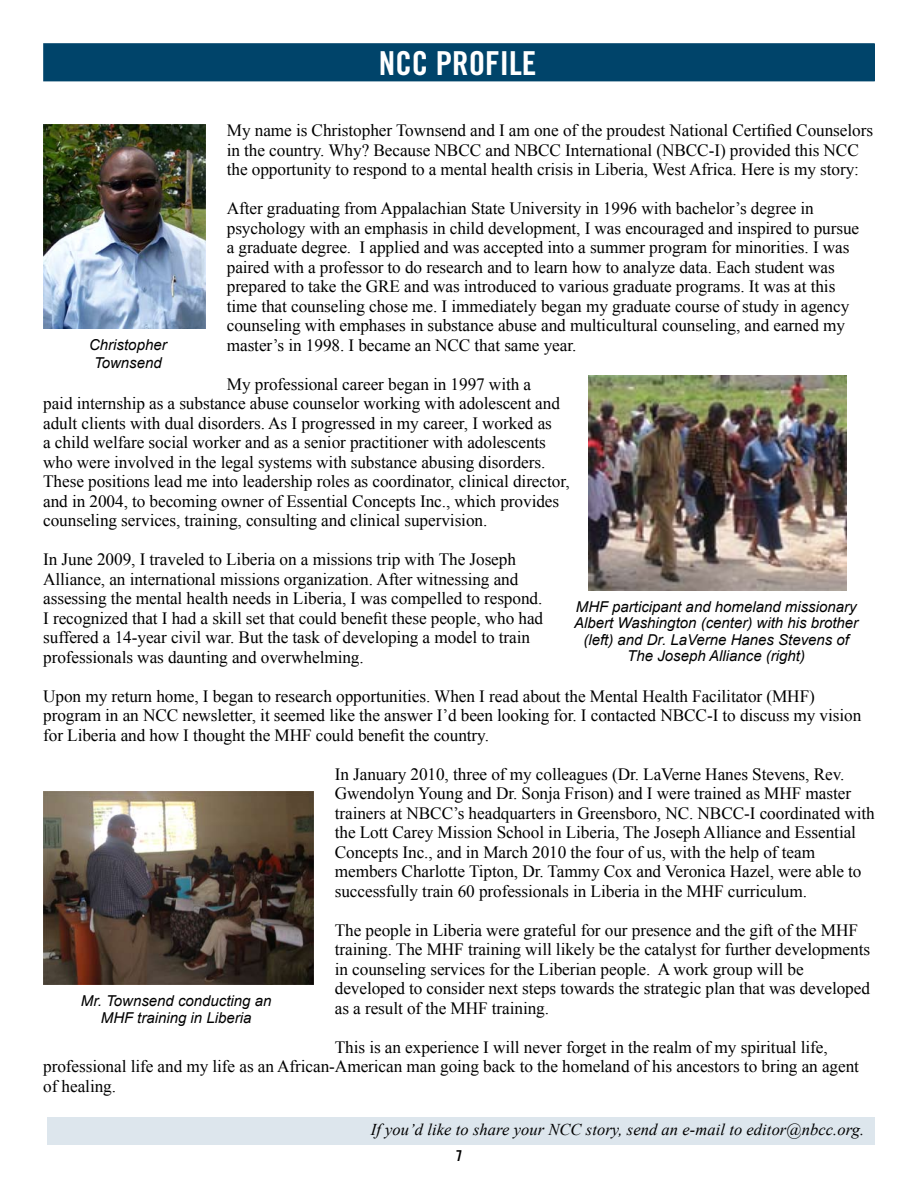
<style>
.page{position:relative;width:918px;height:1188px;background:#fff}
.page>*{position:absolute;margin:0;border:0;box-sizing:border-box;transform-origin:0 0}
.t1{font:33px "Trade Gothic Bold Cond Twenty";color:#fff}
.t2{font:17.25px/19.5px "Times New Roman";letter-spacing:-.005em;color:#000}
.t3{font:italic 16.5px "Times New Roman";letter-spacing:.005em;color:#000}
.t4{font:italic 15px/16.5px "Arial";color:#000;text-align:center}
</style>
<div class="page">
<div style="left:47px;top:1118px;width:828px;height:27px;background:#dde6ed"></div>
<div style="left:44px;top:44px;width:830px;height:37px;background:#00446a"></div>
<div style="left:43px;top:43px;width:832px;height:38px;border:2px solid #00446a"></div>
<img style="left:43px;top:124px;width:162px;height:205px">
<img style="left:43px;top:792px;width:270px;height:193px">
<img style="left:589px;top:375px;width:258px;height:216px">
<h1 class="t1" style="left:379px;top:44px;width:159px">NCC PROFILE</h1>
<p class="t2" style="left:227px;top:121px;width:648px">My name is Christopher Townsend and I am one of the proudest National Certified Counselors in the country. Why? Because NBCC and NBCC International (NBCC-I) provided this NCC the opportunity to respond to a mental health crisis in Liberia, West Africa. Here is my story:</p>
<p class="t2" style="left:227px;top:199px;width:634px">After graduating from Appalachian State University in 1996 with bachelor’s degree in psychology with an emphasis in child development, I was encouraged and inspired to pursue a graduate degree. I applied and was accepted into a summer program for minorities. I was paired with a professor to do research and to learn how to analyze data. Each student was prepared to take the GRE and was introduced to various graduate programs. It was at this time that counseling chose me. I immediately began my graduate course of study in agency counseling with emphases in substance abuse and multicultural counseling, and earned my master’s in 1998. I became an NCC that same year.</p>
<p class="t2" style="left:43px;top:374px;width:528px;text-indent:184px">My professional career began in 1997 with a<br>paid internship as a substance abuse counselor working with adolescent and adult clients with dual disorders. As I progressed in my career, I worked as<br>a child welfare social worker and as a senior practitioner with adolescents who were involved in the legal systems with substance abusing disorders.<br>These positions lead me into leadership roles as coordinator, clinical director, and in 2004, to becoming owner of Essential Concepts Inc., which provides counseling services, training, consulting and clinical supervision.</p>
<p class="t2" style="left:43px;top:550px;width:502px">In June 2009, I traveled to Liberia on a missions trip with The Joseph Alliance, an international missions organization. After witnessing and assessing the mental health needs in Liberia, I was compelled to respond.<br>I recognized that I had a skill set that could benefit these people, who had suffered a 14-year civil war. But the task of developing a model to train professionals was daunting and overwhelming.</p>
<p class="t2" style="left:43px;top:686px;width:820px">Upon my return home, I began to research opportunities. When I read about the Mental Health Facilitator (MHF) program in an NCC newsletter, it seemed like the answer I’d been looking for. I contacted NBCC-I to discuss my vision for Liberia and how I thought the MHF could benefit the country.</p>
<p class="t2" style="left:335px;top:764px;width:542px">In January 2010, three of my colleagues (Dr. LaVerne Hanes Stevens, Rev.<br>Gwendolyn Young and Dr. Sonja Frison) and I were trained as MHF master trainers at NBCC’s headquarters in Greensboro, NC. NBCC-I coordinated with the Lott Carey Mission School in Liberia, The Joseph Alliance and Essential Concepts Inc., and in March 2010 the four of us, with the help of team members Charlotte Tipton, Dr. Tammy Cox and Veronica Hazel, were able to successfully train 60 professionals in Liberia in the MHF curriculum.</p>
<p class="t2" style="left:335px;top:920px;width:537px">The people in Liberia were grateful for our presence and the gift of the MHF training. The MHF training will likely be the catalyst for further developments in counseling services for the Liberian people. A work group will be developed to consider next steps towards the strategic plan that was developed as a result of the MHF training.</p>
<p class="t2" style="left:43px;top:1037px;width:817px;text-indent:292px">This is an experience I will never forget in the realm of my spiritual life, professional life and my life as an African-American man going back to the homeland of his ancestors to bring an agent of healing.</p>
<p class="t4" style="left:89px;top:336px;width:79px;line-height:18px">Christopher<br>Townsend</p>
<p class="t4" style="left:574px;top:598px;width:285px">MHF participant and homeland missionary Albert Washington (center) with his brother (left) and Dr. LaVerne Hanes Stevens of The Joseph Alliance (right)</p>
<p class="t4" style="left:81px;top:993px;width:192px">Mr. Townsend conducting an<br>MHF training in Liberia</p>
<p class="t3" style="left:371px;top:1118px;width:495px">If you’d like to share your NCC story, send an e-mail to editor@nbcc.org.</p>
</div>
